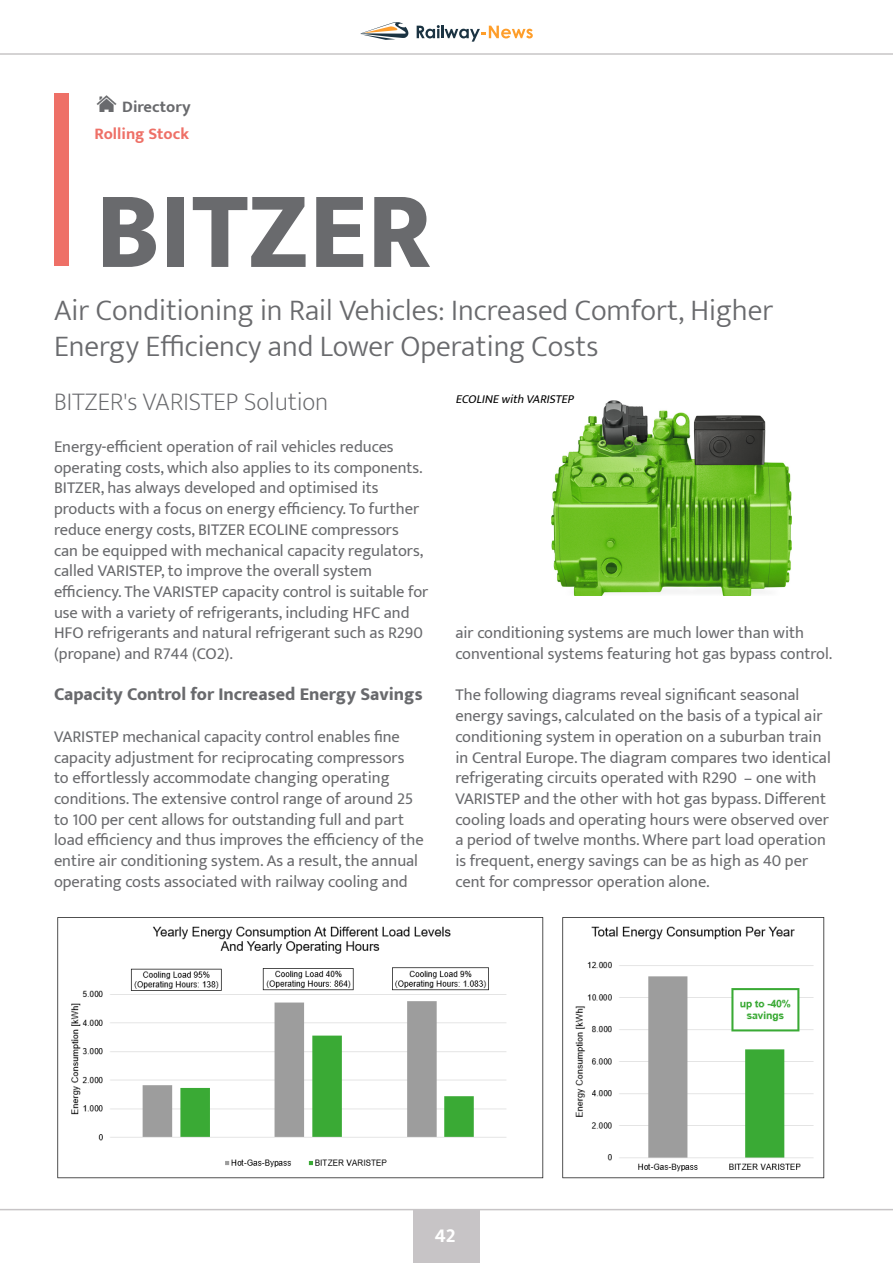
<style>
.page{position:relative;width:893px;height:1263px;background:#fff}
.page>*{position:absolute;margin:0;border:0;box-sizing:border-box;transform-origin:0 0}
.t1{font:800 111px "Mukta";color:#696a6d}
.t2{font:300 30px/36px "Mukta";color:#696a6d}
.t3{font:200 25.5px "Mukta";color:#696a6d}
.t4{font:700 21px "Mukta Mahee";color:#fff}
.t5{font:800 18px "Mukta";color:#696a6d}
.t6{font:16.5px/20.7px "Mukta";color:#696a6d}
.t7{font:700 16.5px "Mukta";color:#ee7067}
.t8{font:700 16.5px "Mukta";color:#696a6d}
.t9{font:italic 12px "Mukta";color:#000}
</style>
<div class="page">
<img style="left:57px;top:917px;width:768px;height:262px">
<img style="left:552px;top:400px;width:239px;height:196px">
<img style="left:96px;top:95px;width:20px;height:17px">
<div style="left:54px;top:93px;width:14px;height:173px;background:#ee7067"></div>
<svg style="left:360px;top:22px;width:49px;height:18px"></svg>
<svg style="left:417px;top:25px;width:116px;height:17px"></svg>
<hr style="left:0;top:1209px;width:893px;height:1px;background:#c7c4c6">
<div style="left:413px;top:1209px;width:67px;height:54px;background:#c7c4c6"></div>
<hr style="left:0;top:53px;width:893px;height:2px;background:#c7c5c6">
<p class="t8" style="left:122px;top:96px;width:70px">Directory</p>
<p class="t7" style="left:95px;top:124px;width:96px">Rolling Stock</p>
<p class="t1" style="left:96px;top:164px;width:337px">BITZER</p>
<p class="t2" style="left:54px;top:292px;width:721px">Air Conditioning in Rail Vehicles: Increased Comfort, Higher<br>Energy Efficiency and Lower Operating Costs</p>
<p class="t3" style="left:54px;top:381px;width:276px">BITZER's VARISTEP Solution</p>
<p class="t6" style="left:54px;top:436px;width:376px">Energy-efficient operation of rail vehicles reduces operating costs, which also applies to its components.<br>BITZER, has always developed and optimised its products with a focus on energy efficiency. To further reduce energy costs, BITZER ECOLINE compressors<br>can be equipped with mechanical capacity regulators, called VARISTEP, to improve the overall system efficiency. The VARISTEP capacity control is suitable for use with a variety of refrigerants, including HFC and HFO refrigerants and natural refrigerant such as R290 (propane) and R744 (CO2).</p>
<p class="t5" style="left:54px;top:684px;width:370px">Capacity Control for Increased Energy Savings</p>
<p class="t6" style="left:54px;top:726px;width:371px">VARISTEP mechanical capacity control enables fine capacity adjustment for reciprocating compressors<br>to effortlessly accommodate changing operating conditions. The extensive control range of around 25 to 100 per cent allows for outstanding full and part load efficiency and thus improves the efficiency of the entire air conditioning system. As a result, the annual operating costs associated with railway cooling and</p>
<p class="t9" style="left:455px;top:392px;width:123px">ECOLINEwith VARISTEP</p>
<p class="t6" style="left:455px;top:622px;width:378px">air conditioning systems are much lower than with conventional systems featuring hot gas bypass control.</p>
<p class="t6" style="left:455px;top:684px;width:377px">The following diagrams reveal significant seasonal energy savings, calculated on the basis of a typical air conditioning system in operation on a suburban train in Central Europe. The diagram compares two identical refrigerating circuits operated with R290 – one with VARISTEP and the other with hot gas bypass. Different cooling loads and operating hours were observed over a period of twelve months. Where part load operation is frequent, energy savings can be as high as 40 per cent for compressor operation alone.</p>
<p class="t4" style="left:435px;top:1222px;width:22px">42</p>
</div>
